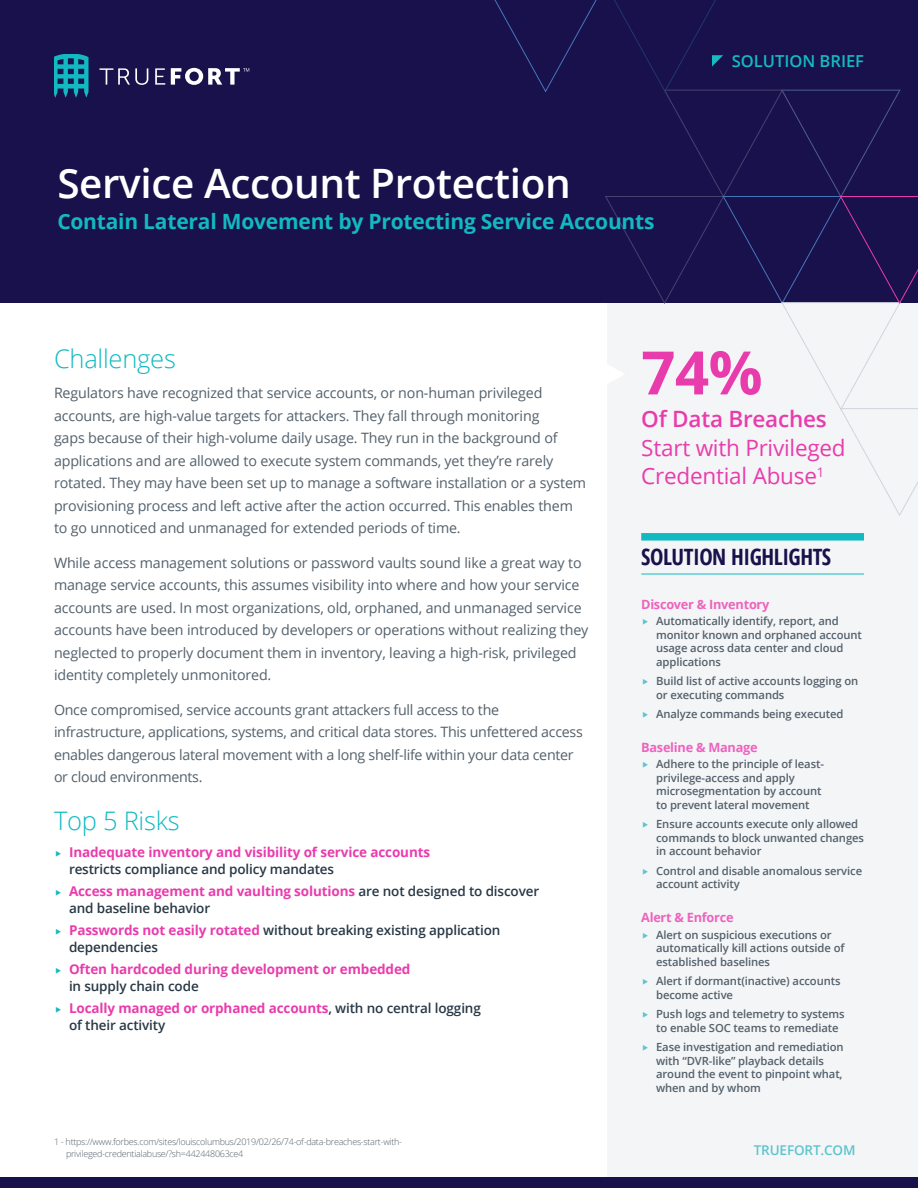
<style>
.page{position:relative;width:918px;height:1188px;background:#fff}
.page>*{position:absolute;margin:0;border:0;box-sizing:border-box;transform-origin:0 0}
.Quote_15_19{font:700 60px "Open Sans";color:#e93cac}
.Main_Title{font:600 40.5px "Open Sans";letter-spacing:-.01em;color:#fff}
.Title_01_-_17_15{font:300 25.5px "Open Sans";letter-spacing:-.01em;color:#12b9c1}
.Quote_15_19-2{font:22.5px/28.5px "Open Sans";letter-spacing:-.01em;color:#e93cac}
.RC_-_Title_15_15{font:700 condensed 22.5px "Open Sans";letter-spacing:-.02em;color:#19114b}
.Main_SUb_Title{font:700 21px "Open Sans";letter-spacing:-.01em;color:#12b9c1}
.t1{font:600 16.5px "Open Sans";color:#14bcc1}
.Body_9_5_15{font:14.25px/22.5px "Open Sans";letter-spacing:-.01em;color:#53606b}
.Body_9_5_15_Last{font:14.25px/22.5px "Open Sans";letter-spacing:-.02em;color:#53606b}
.t2{font:600 13.5px/16.5px "Open Sans";letter-spacing:-.01em;color:#283846}
.t3{font:700 13.5px/16.5px "Open Sans";letter-spacing:-.01em;color:#e93cac}
.t4{font:600 13.5px "Open Sans";letter-spacing:-.01em;color:#5cc5cc}
.RC_-_Paragraph_8_10{font:700 12.75px "Open Sans";letter-spacing:-.02em;color:#ed63bd}
.t5{font:600 11.25px/13.5px "Open Sans";letter-spacing:-.01em;color:#53606b}
.Paragraph_8_10_-_Lig{font:300 9px/12px "Open Sans";letter-spacing:-.03em;color:#53606b}
.s1{font-weight:600;color:#283846}
.s2{font-weight:700;color:#e93cac}
.s3{font-weight:600}
</style>
<div class="page">
<div style="left:607px;top:303px;width:311px;height:874px;background:#f4f5f7"></div>
<div style="left:0;top:0;width:918px;height:303px;background:#19114b"></div>
<div style="left:0;top:1177px;width:918px;height:11px;background:#19114b"></div>
<svg style="left:99px;top:68px;width:49px;height:17px"></svg>
<svg style="left:155px;top:68px;width:10px;height:17px"></svg>
<svg style="left:54px;top:54px;width:35px;height:44px"></svg>
<svg style="left:171px;top:68px;width:78px;height:17px"></svg>
<svg style="left:494px;top:0;width:424px;height:516px"></svg>
<hr style="left:641px;top:574px;width:223px;height:1px;background:#12b9c1">
<div style="left:641px;top:533px;width:223px;height:8px;background:#12b9c1"></div>
<p class="Main_Title" style="left:57px;top:155px;width:515px">Service Account Protection</p>
<p class="Main_SUb_Title" style="left:57px;top:207px;width:599px">Contain Lateral Movement by Protecting Service Accounts</p>
<p class="t1" style="left:732px;top:49px;width:134px">SOLUTION BRIEF</p>
<p class="Title_01_-_17_15" style="left:54px;top:341px;width:123px">Challenges</p>
<p class="Body_9_5_15" style="left:54px;top:381px;width:534px">Regulators have recognized that service accounts, or non-human privileged accounts, are high-value targets for attackers. They fall through monitoring<br>gaps because of their high-volume daily usage. They run in the background of applications and are allowed to execute system commands, yet they’re rarely rotated. They may have been set up to manage a software installation or a system provisioning process and left active after the action occurred. This enables them to go unnoticed and unmanaged for extended periods of time.</p>
<p class="Body_9_5_15" style="left:54px;top:551px;width:536px">While access management solutions or password vaults sound like a great way to manage service accounts, this assumes visibility into where and how your service accounts are used. In most organizations, old, orphaned, and unmanaged service accounts have been introduced by developers or operations without realizing they neglected to properly document them in inventory, leaving a high-risk, privileged identity completely unmonitored.</p>
<p class="Body_9_5_15_Last" style="left:54px;top:698px;width:530px">Once compromised, service accounts grant attackers full access to the infrastructure, applications, systems, and critical data stores. This unfettered access enables dangerous lateral movement with a long shelf-life within your data center or cloud environments.</p>
<p class="Title_01_-_17_15" style="left:54px;top:803px;width:127px">Top 5 Risks</p>
<p class="t3" style="left:69px;top:844px;width:363px">Inadequate inventory and visibility of service accounts <span class="s1">restricts compliance and policy mandates</span></p>
<p class="t2" style="left:69px;top:883px;width:472px"><span class="s2">Access management and vaulting solutions</span> are not designed to discover and baseline behavior</p>
<p class="t2" style="left:69px;top:922px;width:433px"><span class="s2">Passwords not easily rotated</span> without breaking existing application dependencies</p>
<p class="t3" style="left:69px;top:961px;width:343px">Often hardcoded during development or embedded <span class="s1">in supply chain code</span></p>
<p class="t2" style="left:69px;top:1000px;width:413px"><span class="s2">Locally managed or orphaned accounts</span>, with no central logging of their activity</p>
<p class="Paragraph_8_10_-_Lig" style="left:66px;top:1135px;width:338px;text-indent:-12px">1 - https://www.forbes.com/sites/louiscolumbus/2019/02/26/74-of-data-breaches-start-with&shy;privileged-credentialabuse/?sh=442448063ce4</p>
<p class="Quote_15_19" style="left:641px;top:330px;width:123px">74%</p>
<p class="Quote_15_19-2" style="left:641px;top:404px;width:206px"><span class="s3">Of Data Breaches<br></span>Start with Privileged<br>Credential Abuse<sup>1</sup></p>
<p class="RC_-_Title_15_15" style="left:641px;top:541px;width:192px">SOLUTION HIGHLIGHTS</p>
<p class="RC_-_Paragraph_8_10" style="left:641px;top:595px;width:130px">Discover &amp; Inventory</p>
<p class="t5" style="left:656px;top:614px;width:207px">Automatically identify, report, and monitor known and orphaned account usage across data center and cloud applications</p>
<p class="t5" style="left:656px;top:674px;width:204px">Build list of active accounts logging on or executing commands</p>
<p class="t5" style="left:656px;top:707px;width:189px">Analyze commands being executed</p>
<p class="RC_-_Paragraph_8_10" style="left:641px;top:738px;width:118px">Baseline &amp; Manage</p>
<p class="t5" style="left:656px;top:757px;width:169px">Adhere to the principle of least&shy;privilege-access and apply microsegmentation by account to prevent lateral movement</p>
<p class="t5" style="left:656px;top:817px;width:209px">Ensure accounts execute only allowed commands to block unwanted changes in account behavior</p>
<p class="t5" style="left:656px;top:864px;width:208px">Control and disable anomalous service account activity</p>
<p class="RC_-_Paragraph_8_10" style="left:641px;top:908px;width:94px">Alert &amp; Enforce</p>
<p class="t5" style="left:656px;top:927px;width:190px">Alert on suspicious executions or automatically kill actions outside of established baselines</p>
<p class="t5" style="left:656px;top:974px;width:186px">Alert if dormant(inactive) accounts become active</p>
<p class="t5" style="left:656px;top:1007px;width:190px">Push logs and telemetry to systems to enable SOC teams to remediate</p>
<p class="t5" style="left:656px;top:1040px;width:189px">Ease investigation and remediation with “DVR-like” playback details around the event to pinpoint what, when and by whom</p>
<p class="t4" style="left:754px;top:1141px;width:103px">TRUEFORT.COM</p>
</div>
